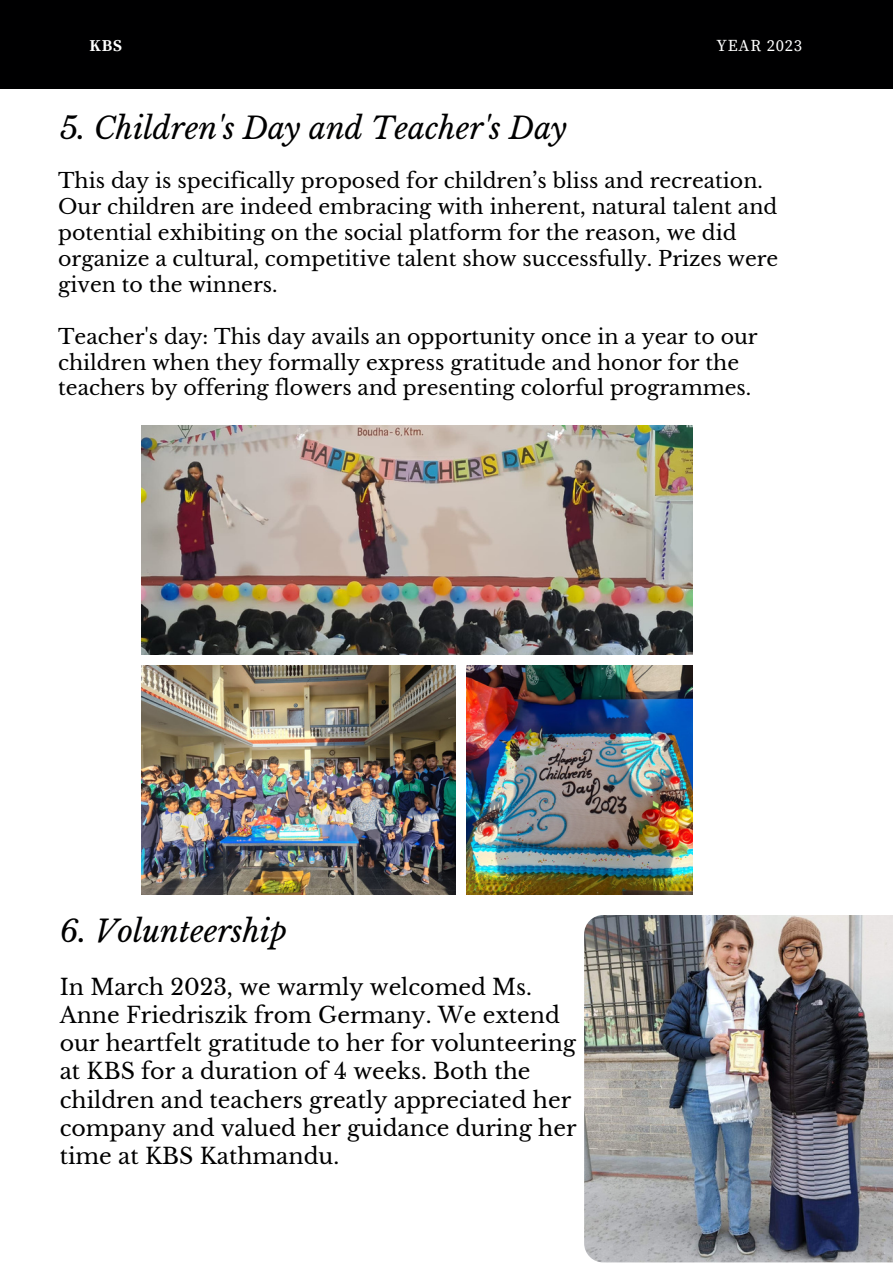
<style>
.page{position:relative;width:893px;height:1264px;background:#fff}
.page>*{position:absolute;margin:0;border:0;box-sizing:border-box;transform-origin:0 0}
.t1{font:italic 30px "Libre Baskerville";color:#000001}
.t2{font:22.05px/28.2px "Libre Baskerville";color:#000001}
.t3{font:20.55px/25.8px "Libre Baskerville";color:#000001}
.t4{font:16.5px "Source Serif Pro";letter-spacing:.05em;color:#fff}
.t5{font:700 16.5px "Source Serif Pro";color:#fff}
</style>
<div class="page">
<img style="left:142px;top:426px;width:550px;height:228px">
<img style="left:142px;top:665px;width:313px;height:229px">
<img style="left:467px;top:665px;width:225px;height:229px">
<div style="left:0;top:0;width:892px;height:89px;background:#000001"></div>
<img style="left:584px;top:915px;width:308px;height:347px">
<p class="t5" style="left:89px;top:36px;width:34px">KBS</p>
<p class="t4" style="left:716px;top:36px;width:87px">YEAR 2023</p>
<p class="t1" style="left:60px;top:109px;width:508px">5. Children's Day and Teacher's Day</p>
<p class="t3" style="left:58px;top:168px;width:721px">This day is specifically proposed for children’s bliss and recreation.<br>Our children are indeed embracing with inherent, natural talent and potential exhibiting on the social platform for the reason, we did organize a cultural, competitive talent show successfully. Prizes were given to the winners.</p>
<p class="t3" style="left:58px;top:323px;width:701px">Teacher's day: This day avails an opportunity once in a year to our children when they formally express gratitude and honor for the teachers by offering flowers and presenting colorful programmes.</p>
<p class="t1" style="left:60px;top:913px;width:229px">6. Volunteership</p>
<p class="t2" style="left:60px;top:973px;width:518px">In March 2023, we warmly welcomed Ms.<br>Anne Friedriszik from Germany. We extend our heartfelt gratitude to her for volunteering at KBS for a duration of 4 weeks. Both the children and teachers greatly appreciated her company and valued her guidance during her time at KBS Kathmandu.</p>
</div>
